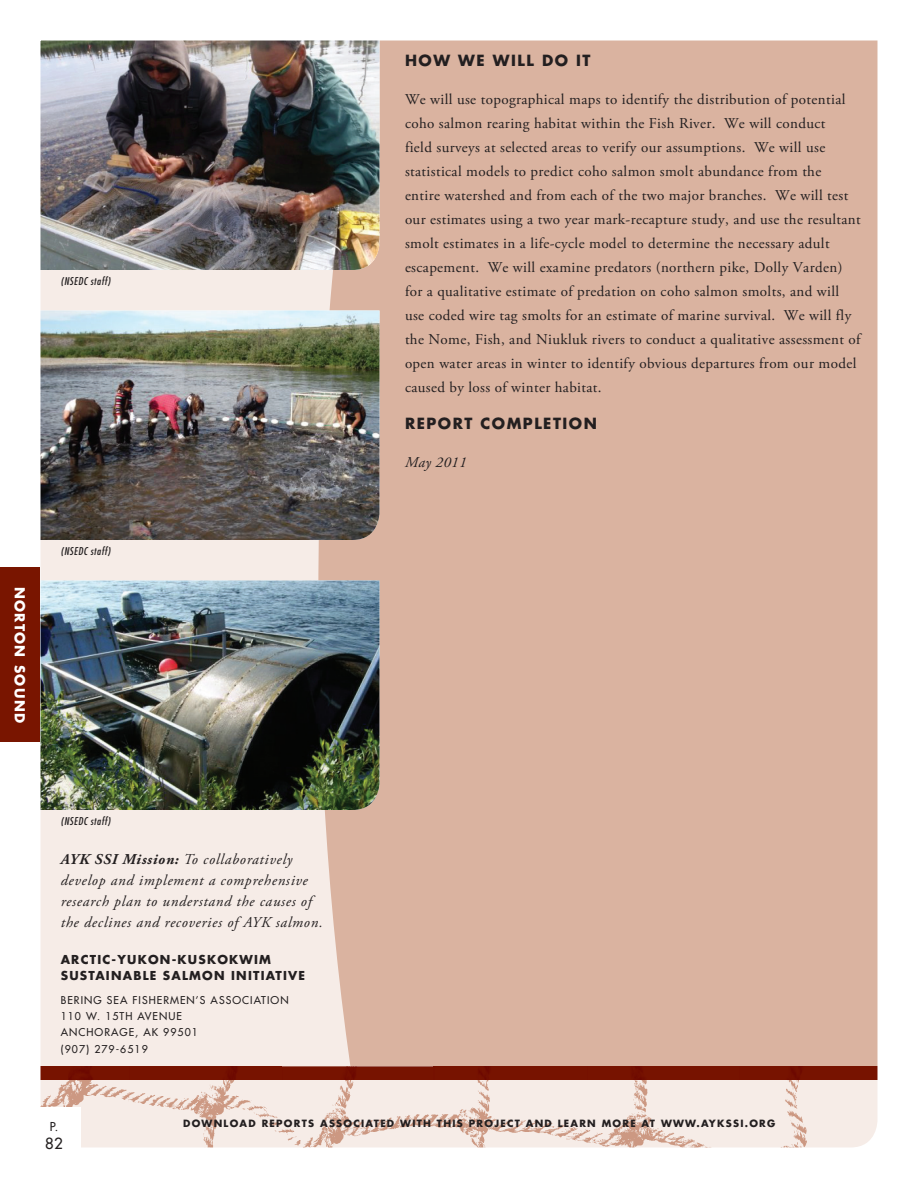
<style>
.page{position:relative;width:918px;height:1188px;background:#fff}
.page>*{position:absolute;margin:0;border:0;box-sizing:border-box;transform-origin:0 0}
.t1{font:15px/24px "Adobe Garamond Pro";letter-spacing:.025em;color:#231f20}
.t2{font:italic 15px/21px "Adobe Garamond Pro";letter-spacing:.05em;color:#231f20}
.t3{font:700 15px "Futura Std";letter-spacing:.1em;color:#231f20}
.t4{font:500 15px "Futura Std";color:#231f20}
.t5{font:700 13.5px "Futura Std";letter-spacing:.1em;color:#fff}
.t6{font:700 12px/16.5px "Futura Std";letter-spacing:.1em;color:#231f20}
.t7{font:500 12px "Futura Std";color:#231f20}
.t8{font:500 10.5px/16.5px "Futura Std";letter-spacing:.1em;color:#231f20}
.t9{font:italic condensed 10.5px "Futura Std";letter-spacing:.05em;color:#231f20}
.t10{font:700 9.75px "Futura Std";letter-spacing:.13em;color:#231f20}
.s1{font-weight:700}
</style>
<div class="page">
<img style="left:40px;top:40px;width:838px;height:1108px">
<div style="left:0;top:567px;width:40px;height:175px;background:#791500"></div>
<p class="t9" style="left:61px;top:275px;width:51px">(NSEDC staff)</p>
<p class="t5" style="left:29px;top:587px;width:138px;rotate:90deg">NORTON SOUND</p>
<p class="t9" style="left:61px;top:545px;width:51px">(NSEDC staff)</p>
<p class="t3" style="left:405px;top:51px;width:187px">HOW WE WILL DO IT</p>
<p class="t1" style="left:405px;top:88px;width:457px">We will use topographical maps to identify the distribution of potential coho salmon rearing habitat within the Fish River. We will conduct<br>field surveys at selected areas to verify our assumptions. We will use statistical models to predict coho salmon smolt abundance from the<br>entire watershed and from each of the two major branches. We will test our estimates using a two year mark-recapture study, and use the resultant smolt estimates in a life-cycle model to determine the necessary adult escapement. We will examine predators (northern pike, Dolly Varden) for a qualitative estimate of predation on coho salmon smolts, and will use coded wire tag smolts for an estimate of marine survival. We will fly the Nome, Fish, and Niukluk rivers to conduct a qualitative assessment of open water areas in winter to identify obvious departures from our model caused by loss of winter habitat.</p>
<p class="t3" style="left:405px;top:414px;width:193px">REPORT COMPLETION</p>
<p class="t2" style="left:405px;top:452px;width:63px">May 2011</p>
<p class="t9" style="left:61px;top:815px;width:51px">(NSEDC staff)</p>
<p class="t2" style="left:61px;top:849px;width:264px"><span class="s1">AYK SSI Mission:</span> To collaboratively develop and implement a comprehensive research plan to understand the causes of the declines and recoveries of AYK salmon.</p>
<p class="t6" style="left:61px;top:951px;width:246px">ARCTIC-YUKON-KUSKOKWIM<br>SUSTAINABLE SALMON INITIATIVE</p>
<p class="t8" style="left:61px;top:991px;width:229px">BERING SEA FISHERMEN’S ASSOCIATION<br>110 W. 15TH AVENUE<br>ANCHORAGE, AK 99501<br>(907) 279-6519</p>
<p class="t7" style="left:50px;top:1119px;width:10px">P.</p>
<p class="t4" style="left:45px;top:1134px;width:19px">82</p>
<p class="t10" style="left:183px;top:1117px;width:594px">DOWNLOAD REPORTS ASSOCIATED WITH THIS PROJECT AND LEARN MORE AT WWW.AYKSSI.ORG</p>
</div>
